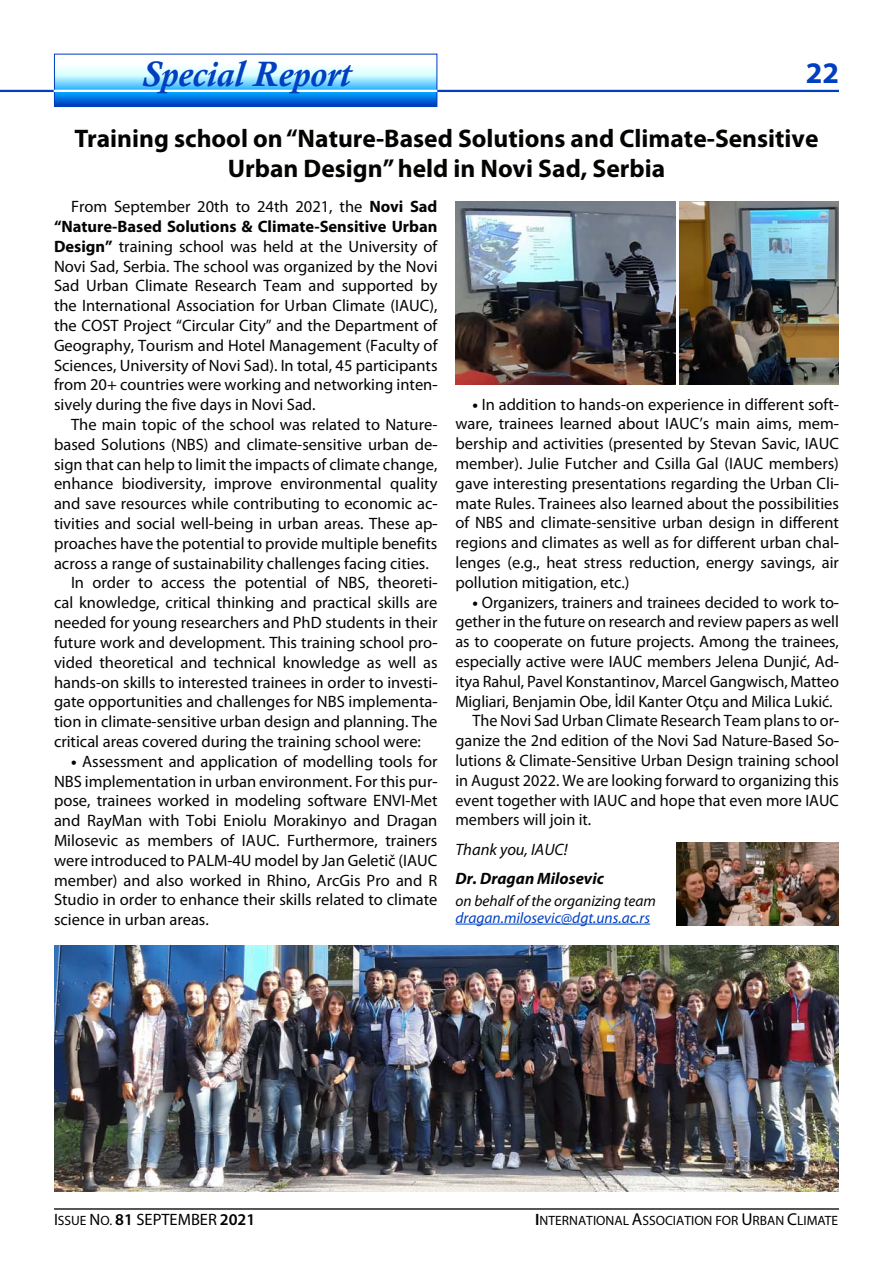
<style>
.page{position:relative;width:893px;height:1263px;background:#fff}
.page>*{position:absolute;margin:0;border:0;box-sizing:border-box;transform-origin:0 0}
.t1{font:italic 700 36.15px "Calisto";color:#0040c0}
.t2{font:700 30px "Myriad Pro";color:#0040bf}
.subhead{font:700 25.5px/30.6px "Myriad Pro";color:#040503;text-align:center}
.subhead-2{font:16.5px/19.8px "Myriad Pro";color:#040503;text-align:justify}
.t3{font:16.5px "Myriad Pro";color:#000}
.subhead-3{font:italic 700 16.5px "Myriad Pro";color:#040503}
.subhead-4{font:italic 16.5px "Myriad Pro";color:#040503}
.subhead-5{font:italic 15.3px/17px "Myriad Pro";color:#0040c1}
.t4{font:13.5px "Myriad Pro";color:#000}
.s1{font-weight:700}
.s2{color:#040503}
.s3{font-size:13.5px}
.s4{font-weight:600}
.s5{font-weight:600;font-size:16.5px}
.s6{font-size:17.25px}
</style>
<div class="page">
<hr style="left:0;top:90px;width:839px;height:2px;background:#0040bf">
<hr style="left:54px;top:1208px;width:785px;height:2px;background:#231f20">
<svg style="left:56px;top:67px;width:379px;height:38px;background:#6abcf4"></svg>
<div style="left:54px;top:54px;width:383px;height:53px;border:1px solid #0040c0"></div>
<hr style="left:54px;top:90px;width:383px;height:2px;background:#fff">
<img style="left:455px;top:202px;width:220px;height:183px">
<img style="left:679px;top:202px;width:160px;height:183px">
<img style="left:54px;top:945px;width:785px;height:246px">
<img style="left:676px;top:842px;width:163px;height:84px">
<hr style="left:455px;top:924px;width:195px;height:1px;background:#0040c1">
<p class="t1" style="left:141px;top:53px;width:211px">Special Report</p>
<p class="subhead" style="left:74px;top:122px;width:746px">Training school on “Nature-Based Solutions and Climate-Sensitive<br>Urban Design” held in Novi Sad, Serbia</p>
<p class="subhead-2" style="left:54px;top:197px;width:385px;text-indent:17px">From September 20th to 24th 2021, the <span class="s1">Novi Sad “Nature-Based Solutions &amp; Climate-Sensitive Urban Design”</span> training school was held at the University of Novi Sad, Serbia. The school was organized by the Novi Sad Urban Climate Research Team and supported by the International Association for Urban Climate (IAUC), the COST Project “Circular City” and the Department of Geography, Tourism and Hotel Management (Faculty of Sciences, University of Novi Sad). In total, 45 participants from 20+ countries were working and networking intens sively during the five days in Novi Sad.</p>
<p class="subhead-2" style="left:54px;top:414px;width:385px;text-indent:17px">The main topic of the school was related to Nature&shy;based Solutions (NBS) and climate-sensitive urban des sign that can help to limit the impacts of climate change, enhance biodiversity, improve environmental quality and save resources while contributing to economic act tivities and social well-being in urban areas. These app proaches have the potential to provide multiple benefits across a range of sustainability challenges facing cities.</p>
<p class="subhead-2" style="left:54px;top:573px;width:385px;text-indent:17px">In order to access the potential of NBS, theoretic cal knowledge, critical thinking and practical skills are needed for young researchers and PhD students in their future work and development. This training school prov vided theoretical and technical knowledge as well as hands-on skills to interested trainees in order to investig gate opportunities and challenges for NBS implementat tion in climate-sensitive urban design and planning. The critical areas covered during the training school were:</p>
<p class="subhead-2" style="left:54px;top:751px;width:385px;text-indent:17px"><span class="s1">•</span> Assessment and application of modelling tools for NBS implementation in urban environment. For this purp pose, trainees worked in modeling software ENVI-Met and RayMan with Tobi Eniolu Morakinyo and Dragan Milosevic as members of IAUC. Furthermore, trainers were introduced to PALM-4U model by Jan Geletič (IAUC member) and also worked in Rhino, ArcGis Pro and R Studio in order to enhance their skills related to climate science in urban areas.</p>
<p class="t2" style="left:806px;top:53px;width:35px">22</p>
<p class="subhead-2" style="left:455px;top:394px;width:385px;text-indent:17px"><span class="s1">•</span> In addition to hands-on experience in different softw ware, trainees learned about IAUC’s main aims, memb bership and activities (presented by Stevan Savic, IAUC member). Julie Futcher and Csilla Gal (IAUC members) gave interesting presentations regarding the Urban Clim mate Rules. Trainees also learned about the possibilities of NBS and climate-sensitive urban design in different regions and climates as well as for different urban chall lenges (e.g., heat stress reduction, energy savings, air pollution mitigation, etc.)</p>
<p class="subhead-2" style="left:455px;top:592px;width:385px;text-indent:17px"><span class="s1">•</span> Organizers, trainers and trainees decided to work tog gether in the future on research and review papers as well as to cooperate on future projects. Among the trainees, especially active were IAUC members Jelena Dunjić, Adi itya Rahul, Pavel Konstantinov, Marcel Gangwisch, Matteo Migliari, Benjamin Obe, İdil Kanter Otçu and Milica Lukić.</p>
<p class="subhead-2" style="left:455px;top:711px;width:385px;text-indent:17px">The Novi Sad Urban Climate Research Team plans to org ganize the 2nd edition of the Novi Sad Nature-Based Sol lutions &amp; Climate-Sensitive Urban Design training school in August 2022. We are looking forward to organizing this event together with IAUC and hope that even more IAUC members will join it.</p>
<p class="subhead-4" style="left:455px;top:839px;width:114px">Thank you, IAUC!</p>
<p class="subhead-3" style="left:455px;top:867px;width:150px">Dr. Dragan Milosevic</p>
<p class="subhead-5" style="left:455px;top:892px;width:202px"><span class="s2">on behalf of the organizing team </span>dragan.milosevic@dgt.uns.ac.rs</p>
<p class="t3" style="left:54px;top:1209px;width:203px">I<span class="s3">SSUE</span> N<span class="s3">O.</span> <span class="s4">81</span> SEPTEMBER <span class="s4">2021</span></p>
<p class="t4" style="left:535px;top:1212px;width:304px"><span class="s5">I</span>NTERNATIONAL <span class="s6">A</span>SSOCIATION FOR <span class="s6">U</span>RBAN <span class="s6">C</span>LIMATE</p>
</div>
